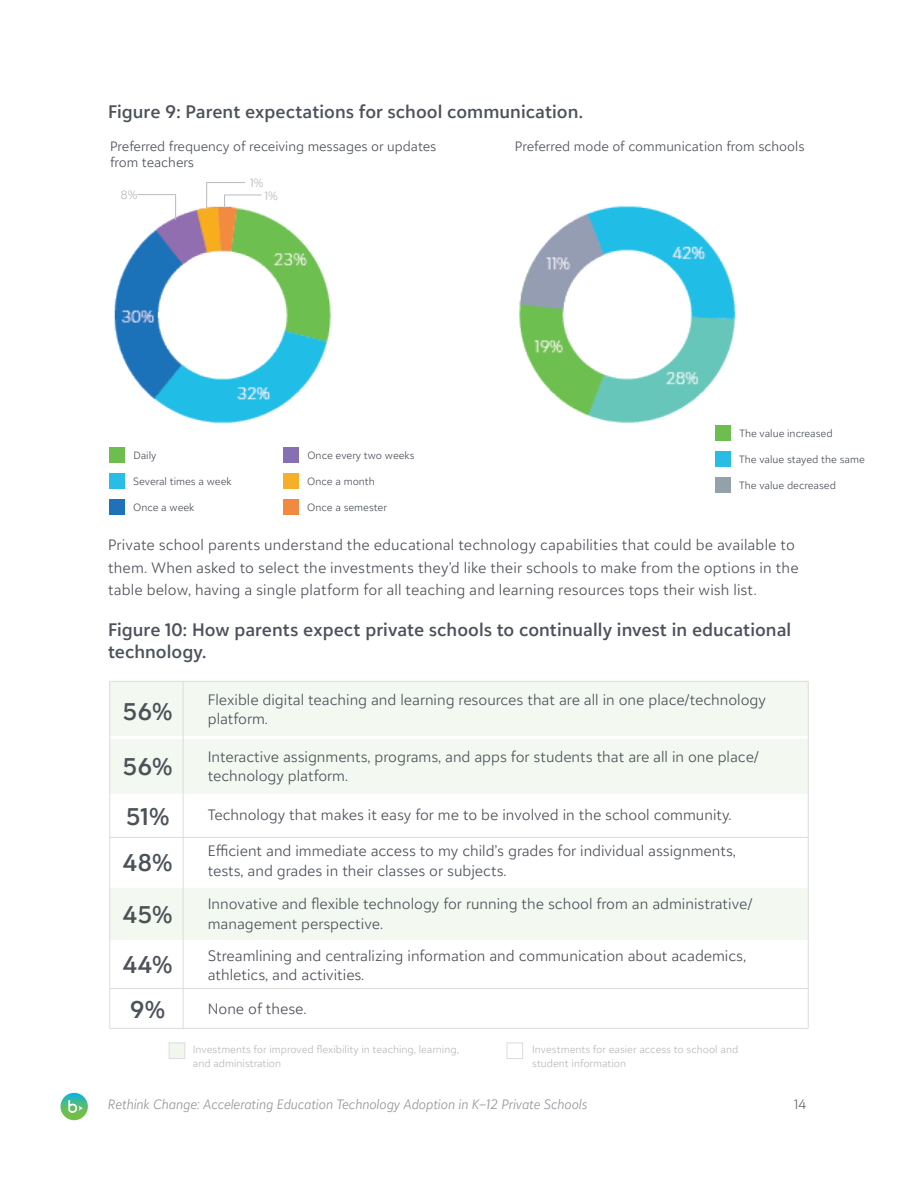
<style>
.page{position:relative;width:918px;height:1188px;background:#fff}
.page>*{position:absolute;margin:0;border:0;box-sizing:border-box;transform-origin:0 0}
.t1{font:600 24px/51px "Blackbaud Sans";color:#4d525a}
.t2{font:600 18px/22.5px "Blackbaud Sans";color:#4d525a}
.t3{font:300 15px/19.5px "Blackbaud Sans";color:#4d525a}
.t4{font:300 13.5px "Blackbaud Sans";color:#4d525a}
.t5{font:italic 300 13.5px "Blackbaud Sans";color:#94979c}
.t6{font:300 13.5px "Blackbaud Sans";color:#686c74}
.t7{font:300 12px "Blackbaud Sans";color:#b8babd}
.t8{font:300 10.5px "Blackbaud Sans";color:#4d525a}
.t9{font:300 10.5px/13.5px "Blackbaud Sans";color:#b8babd}
</style>
<div class="page">
<svg style="left:61px;top:1093px;width:27px;height:27px"></svg>
<svg style="left:68px;top:1100px;width:15px;height:13px"></svg>
<div style="left:110px;top:682px;width:698px;height:54px;background:#f3f9f1"></div>
<div style="left:110px;top:739px;width:698px;height:55px;background:#f3f9f0"></div>
<div style="left:110px;top:888px;width:698px;height:52px;background:#f3f9f0"></div>
<hr style="left:110px;top:681px;width:1px;height:347px;background:#dbdcde">
<hr style="left:808px;top:681px;width:1px;height:348px;background:#dbdcde">
<hr style="left:110px;top:681px;width:698px;height:1px;background:#dbdcde">
<hr style="left:110px;top:1028px;width:698px;height:1px;background:#dbdcde">
<hr style="left:110px;top:988px;width:698px;height:1px;background:#dbdcde">
<hr style="left:110px;top:837px;width:698px;height:1px;background:#dbdcde">
<hr style="left:183px;top:681px;width:1px;height:348px;background:#dbdcde">
<div style="left:507px;top:1043px;width:16px;height:16px;background:#fff;border:1px solid #dbdcde"></div>
<div style="left:169px;top:1043px;width:16px;height:16px;background:#f0f7ed;border:1px solid #dbdcde"></div>
<img style="left:519px;top:206px;width:217px;height:235px">
<div style="left:716px;top:451px;width:15px;height:16px;background:#29bce4"></div>
<div style="left:716px;top:477px;width:15px;height:16px;background:#92a2a8"></div>
<div style="left:716px;top:425px;width:15px;height:16px;background:#6dbe4f"></div>
<div style="left:110px;top:473px;width:15px;height:16px;background:#29bce4"></div>
<div style="left:110px;top:499px;width:15px;height:16px;background:#1f72ba"></div>
<div style="left:110px;top:447px;width:15px;height:16px;background:#6dbe4f"></div>
<div style="left:284px;top:473px;width:15px;height:16px;background:#f6af28"></div>
<div style="left:284px;top:499px;width:15px;height:16px;background:#f28940"></div>
<div style="left:284px;top:447px;width:15px;height:16px;background:#866fb2"></div>
<img style="left:114px;top:188px;width:217px;height:236px">
<svg style="left:206px;top:183px;width:1px;height:25px"></svg>
<svg style="left:175px;top:195px;width:1px;height:25px"></svg>
<svg style="left:224px;top:196px;width:1px;height:12px"></svg>
<hr style="left:206px;top:182px;width:39px;height:1px;background:#b8babd">
<hr style="left:137px;top:194px;width:39px;height:1px;background:#b8babd">
<hr style="left:224px;top:195px;width:37px;height:1px;background:#b8babd">
<p class="t2" style="left:108px;top:100px;width:476px">Figure 9: Parent expectations for school communication.</p>
<p class="t4" style="left:110px;top:138px;width:328px">Preferred frequency of receiving messages or updates</p>
<p class="t4" style="left:515px;top:138px;width:291px">Preferred mode of communication from schools</p>
<p class="t4" style="left:110px;top:154px;width:86px">from teachers</p>
<p class="t7" style="left:250px;top:175px;width:15px">1%</p>
<p class="t7" style="left:121px;top:187px;width:19px">8%</p>
<p class="t7" style="left:264px;top:189px;width:15px">1%</p>
<p class="t8" style="left:133px;top:449px;width:24px">Daily</p>
<p class="t8" style="left:133px;top:475px;width:100px">Several times a week</p>
<p class="t8" style="left:133px;top:501px;width:63px">Once a week</p>
<p class="t8" style="left:307px;top:449px;width:109px">Once every two weeks</p>
<p class="t8" style="left:307px;top:475px;width:69px">Once a month</p>
<p class="t8" style="left:307px;top:501px;width:81px">Once a semester</p>
<p class="t8" style="left:739px;top:427px;width:95px">The value increased</p>
<p class="t8" style="left:739px;top:453px;width:127px">The value stayed the same</p>
<p class="t8" style="left:739px;top:479px;width:98px">The value decreased</p>
<p class="t3" style="left:108px;top:533px;width:692px;line-height:22.5px">Private school parents understand the educational technology capabilities that could be available to them. When asked to select the investments they’d like their schools to make from the options in the table below, having a single platform for all teaching and learning resources tops their wish list.</p>
<p class="t2" style="left:108px;top:618px;width:685px">Figure 10: How parents expect private schools to continually invest in educational technology.</p>
<h1 class="t1" style="left:122px;top:686px;width:52px">56%</h1>
<h1 class="t1" style="left:122px;top:742px;width:52px;line-height:49.3px">56%<br>51%</h1>
<h1 class="t1" style="left:122px;top:837px;width:52px;text-align:justify">48% 45% 44%</h1>
<p class="t3" style="left:208px;top:690px;width:560px">Flexible digital teaching and learning resources that are all in one place/technology platform.</p>
<p class="t3" style="left:208px;top:746px;width:553px">Interactive assignments, programs, and apps for students that are all in one place/ technology platform.</p>
<p class="t3" style="left:208px;top:805px;width:525px">Technology that makes it easy for me to be involved in the school community.</p>
<p class="t3" style="left:208px;top:841px;width:530px">Efficient and immediate access to my child’s grades for individual assignments, tests, and grades in their classes or subjects.</p>
<p class="t3" style="left:208px;top:894px;width:546px">Innovative and flexible technology for running the school from an administrative/ management perspective.</p>
<p class="t3" style="left:208px;top:946px;width:540px">Streamlining and centralizing information and communication about academics, athletics, and activities.</p>
<h1 class="t1" style="left:130px;top:984px;width:37px">9%</h1>
<p class="t3" style="left:208px;top:998px;width:100px">None of these.</p>
<p class="t9" style="left:193px;top:1043px;width:267px">Investments for improved flexibility in teaching, learning, and administration</p>
<p class="t9" style="left:532px;top:1043px;width:207px">Investments for easier access to school and student information</p>
<p class="t5" style="left:108px;top:1096px;width:481px">Rethink Change: Accelerating Education Technology Adoption in K–12 Private Schools</p>
<p class="t6" style="left:794px;top:1096px;width:14px">14</p>
</div>
